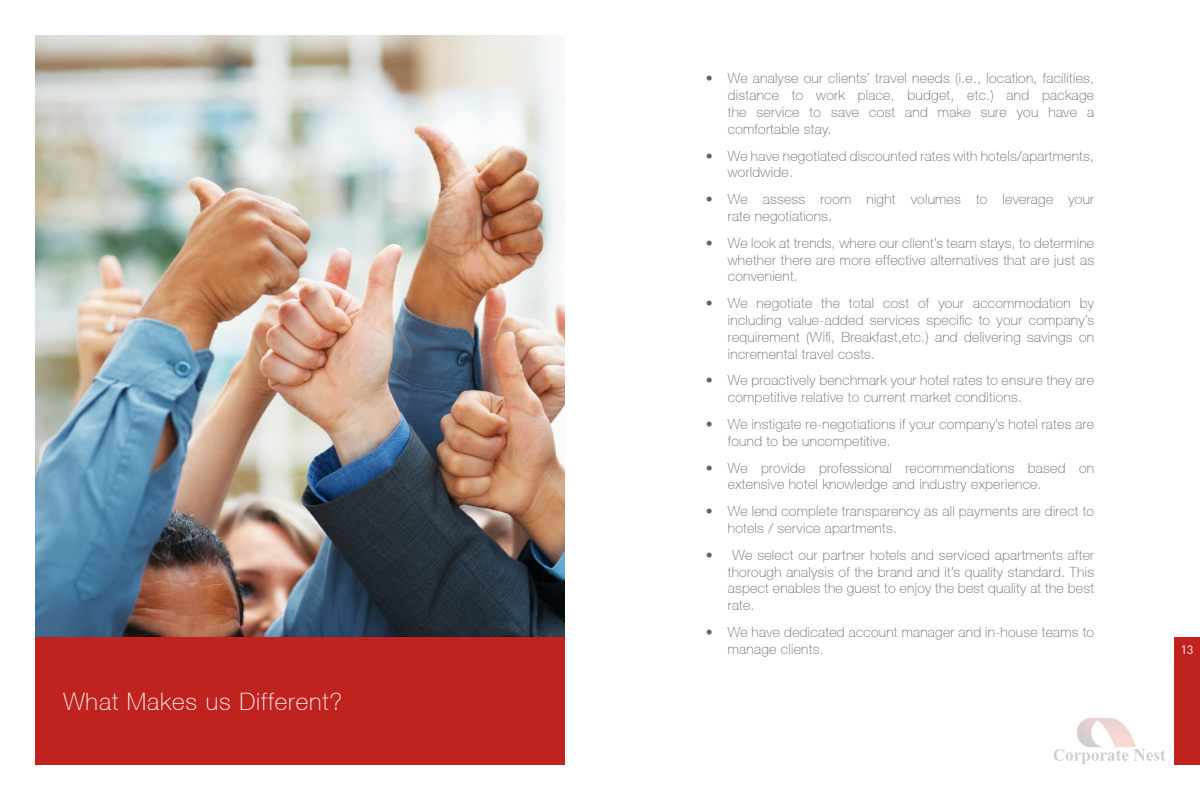
<style>
.page{position:relative;width:1200px;height:800px;background:#fff}
.page>*{position:absolute;margin:0;border:0;box-sizing:border-box;transform-origin:0 0}
.t1{font:100 24px "Helvetica Neue CE";letter-spacing:.04em;color:#fff}
.t2{font:100 14px/16.8px "Helvetica Neue CE";letter-spacing:.02em;color:#636466}
.t3{font:12px "DIN";color:#fff}
</style>
<div class="page">
<div style="left:1174px;top:637px;width:26px;height:128px;background:#c0221e"></div>
<img style="left:35px;top:35px;width:530px;height:602px">
<div style="left:35px;top:637px;width:530px;height:128px;background:#c0221e"></div>
<img style="left:1053px;top:718px;width:112px;height:46px">
<h1 class="t1" style="left:63px;top:687px;width:280px">What Makes us Different?</h1>
<p class="t2" style="left:728px;top:70px;width:368px;text-align:justify;text-indent:-22px">• We analyse our clients’ travel needs (i.e., location, facilities, distance to work place, budget, etc.) and package the service to save cost and make sure you have a comfortable stay.</p>
<p class="t2" style="left:728px;top:147px;width:368px;text-indent:-22px">• We have negotiated discounted rates with hotels/apartments, worldwide.</p>
<p class="t2" style="left:728px;top:191px;width:368px;text-indent:-22px">• We assess room night volumes to leverage your rate negotiations.</p>
<p class="t2" style="left:728px;top:235px;width:368px;text-align:justify;text-indent:-22px">• We look at trends, where our client’s team stays, to determine whether there are more effective alternatives that are just as convenient.</p>
<p class="t2" style="left:728px;top:295px;width:368px;text-align:justify;text-indent:-22px">• We negotiate the total cost of your accommodation by including value-added services specific to your company’s requirement (Wifi, Breakfast,etc.) and delivering savings on incremental travel costs.</p>
<p class="t2" style="left:728px;top:372px;width:368px;text-indent:-22px">• We proactively benchmark your hotel rates to ensure they are competitive relative to current market conditions.</p>
<p class="t2" style="left:728px;top:416px;width:368px;text-indent:-22px">• We instigate re-negotiations if your company’s hotel rates are found to be uncompetitive.</p>
<p class="t2" style="left:728px;top:459px;width:368px;text-indent:-22px">• We provide professional recommendations based on extensive hotel knowledge and industry experience.</p>
<p class="t2" style="left:728px;top:503px;width:368px;text-indent:-22px">• We lend complete transparency as all payments are direct to hotels / service apartments.</p>
<p class="t2" style="left:728px;top:547px;width:368px;text-align:justify;text-indent:-22px">• We select our partner hotels and serviced apartments after thorough analysis of the brand and it’s quality standard. This aspect enables the guest to enjoy the best quality at the best rate.</p>
<p class="t2" style="left:728px;top:624px;width:368px;text-indent:-22px">• We have dedicated account manager and in-house teams to manage clients.</p>
<p class="t3" style="left:1181px;top:642px;width:14px">13</p>
</div>
